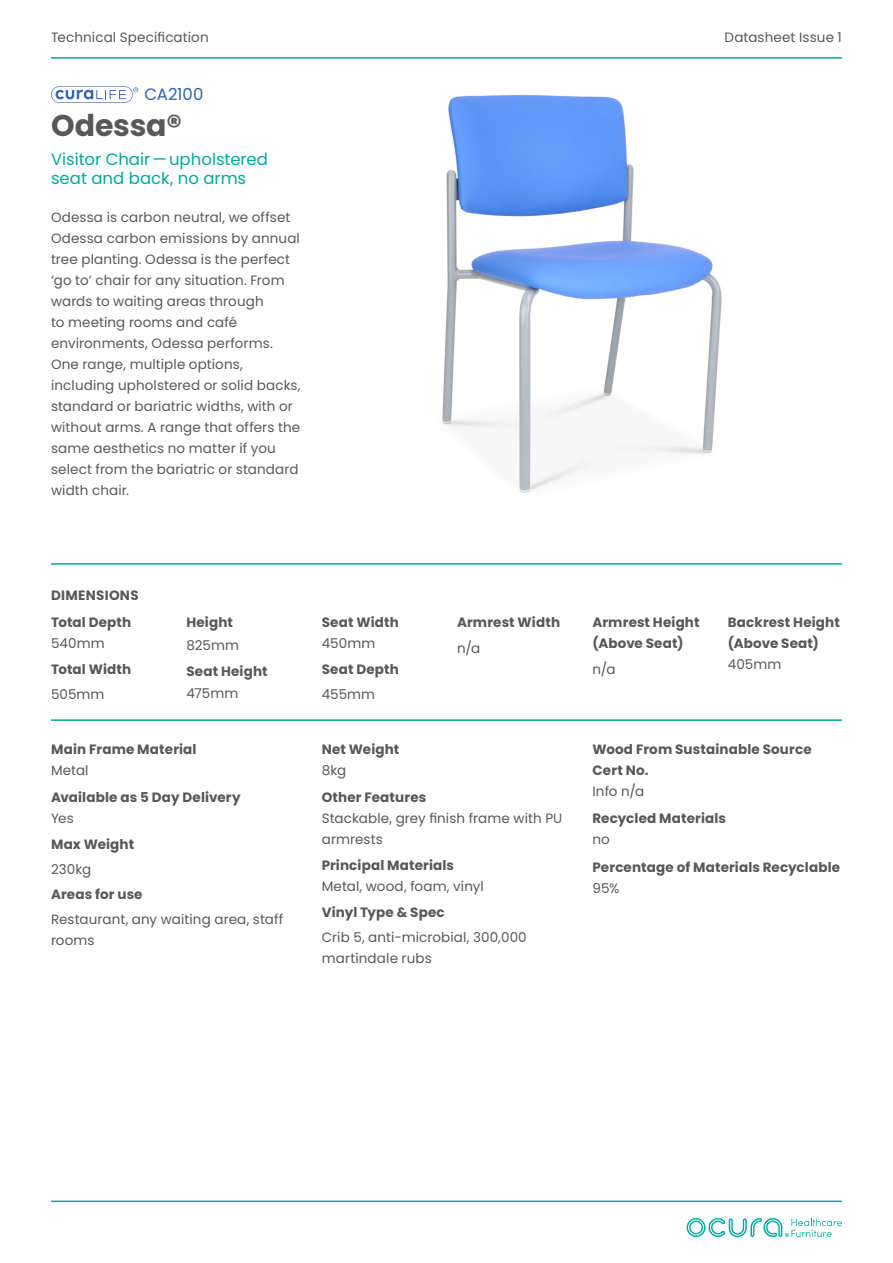
<style>
.page{position:relative;width:893px;height:1263px;background:#fff}
.page>*{position:absolute;margin:0;border:0;box-sizing:border-box;transform-origin:0 0}
.Heading_1{font:700 30px "Poppins";letter-spacing:-.005em;color:#57585a}
.Heading_2{font:16.5px/19.8px "Poppins";color:#00aa9b}
.Product_Code{font:16.5px "Poppins";color:#3361ad}
.Body_Copy{font:13.5px/21px "Poppins";letter-spacing:.01em;color:#57585a}
.Sub_Header{font:700 13.5px/21px "Poppins";letter-spacing:.01em;color:#57585a}
.Body_Copy-2{font:700 13.5px/21px "Poppins";letter-spacing:.01em;color:#57585a}
.Header_3{font:700 13.5px "Poppins";letter-spacing:.02em;color:#57585a}
</style>
<div class="page">
<hr style="left:51px;top:1200px;width:791px;height:2px;background:#00aa9b">
<hr style="left:51px;top:57px;width:791px;height:2px;background:#00aa9b">
<svg style="left:687px;top:1218px;width:155px;height:19px"></svg>
<hr style="left:51px;top:563px;width:791px;height:2px;background:#00aa9b">
<hr style="left:51px;top:719px;width:791px;height:2px;background:#00aa9b">
<svg style="left:51px;top:86px;width:87px;height:17px"></svg>
<img style="left:442px;top:95px;width:280px;height:398px">
<p class="Body_Copy" style="left:51px;top:27px;width:159px">Technical Specification</p>
<p class="Body_Copy" style="left:724px;top:27px;width:119px">Datasheet Issue 1</p>
<p class="Product_Code" style="left:145px;top:85px;width:60px">CA2100</p>
<p class="Heading_1" style="left:51px;top:108px;width:132px">Odessa®</p>
<p class="Heading_2" style="left:51px;top:149px;width:219px">Visitor Chair—upholstered seat and back, no arms</p>
<p class="Body_Copy" style="left:51px;top:207px;width:251px">Odessa is carbon neutral, we offset<br>Odessa carbon emissions by annual tree planting. Odessa is the perfect ‘go to’ chair for any situation. From wards to waiting areas through<br>to meeting rooms and café environments, Odessa performs.<br>One range, multiple options, including upholstered or solid backs, standard or bariatric widths, with or without arms. A range that offers the same aesthetics no matter if you select from the bariatric or standard width chair.</p>
<p class="Header_3" style="left:51px;top:587px;width:89px">DIMENSIONS</p>
<p class="Sub_Header" style="left:51px;top:612px;width:82px">Total Depth</p>
<p class="Body_Copy" style="left:51px;top:633px;width:55px">540mm</p>
<p class="Body_Copy-2" style="left:51px;top:658px;width:82px">Total Width</p>
<p class="Body_Copy" style="left:51px;top:684px;width:55px">505mm</p>
<p class="Body_Copy-2" style="left:186px;top:612px;width:48px">Height</p>
<p class="Body_Copy" style="left:186px;top:634px;width:54px">825mm</p>
<p class="Sub_Header" style="left:186px;top:660px;width:83px">Seat Height</p>
<p class="Body_Copy" style="left:186px;top:683px;width:53px">475mm</p>
<p class="Sub_Header" style="left:51px;top:739px;width:147px">Main Frame Material</p>
<p class="Body_Copy" style="left:51px;top:760px;width:39px">Metal</p>
<p class="Sub_Header" style="left:51px;top:787px;width:191px">Available as 5 Day Delivery</p>
<p class="Body_Copy" style="left:51px;top:808px;width:24px">Yes</p>
<p class="Body_Copy-2" style="left:51px;top:833px;width:85px">Max Weight</p>
<p class="Body_Copy" style="left:51px;top:859px;width:42px">230kg</p>
<p class="Body_Copy-2" style="left:51px;top:884px;width:93px">Areas for use</p>
<p class="Body_Copy" style="left:51px;top:909px;width:234px">Restaurant, any waiting area, staff rooms</p>
<p class="Sub_Header" style="left:322px;top:612px;width:79px">Seat Width</p>
<p class="Body_Copy" style="left:322px;top:633px;width:55px">450mm</p>
<p class="Body_Copy-2" style="left:322px;top:658px;width:79px">Seat Depth</p>
<p class="Body_Copy" style="left:322px;top:684px;width:55px">455mm</p>
<p class="Body_Copy-2" style="left:457px;top:612px;width:105px">Armrest Width</p>
<p class="Body_Copy" style="left:457px;top:637px;width:25px">n/a</p>
<p class="Sub_Header" style="left:322px;top:739px;width:79px">Net Weight</p>
<p class="Body_Copy" style="left:322px;top:760px;width:26px">8kg</p>
<p class="Sub_Header" style="left:322px;top:787px;width:106px">Other Features</p>
<p class="Body_Copy" style="left:322px;top:808px;width:242px">Stackable, grey finish frame with PU armrests</p>
<p class="Sub_Header" style="left:322px;top:855px;width:134px">Principal Materials</p>
<p class="Body_Copy" style="left:322px;top:876px;width:164px">Metal, wood, foam, vinyl</p>
<p class="Body_Copy-2" style="left:322px;top:901px;width:125px">Vinyl Type &amp; Spec</p>
<p class="Body_Copy" style="left:322px;top:927px;width:207px">Crib 5, anti-microbial, 300,000 martindale rubs</p>
<p class="Body_Copy-2" style="left:592px;top:612px;width:109px">Armrest Height (Above Seat)</p>
<p class="Body_Copy" style="left:592px;top:658px;width:25px">n/a</p>
<p class="Sub_Header" style="left:728px;top:612px;width:113px">Backrest Height (Above Seat)</p>
<p class="Body_Copy" style="left:728px;top:654px;width:55px">405mm</p>
<p class="Sub_Header" style="left:592px;top:739px;width:221px">Wood From Sustainable Source<br>Cert No.</p>
<p class="Body_Copy" style="left:592px;top:781px;width:53px">Info n/a</p>
<p class="Sub_Header" style="left:592px;top:808px;width:135px">Recycled Materials</p>
<p class="Body_Copy" style="left:592px;top:829px;width:19px">no</p>
<p class="Sub_Header" style="left:592px;top:857px;width:249px">Percentage of Materials Recyclable</p>
<p class="Body_Copy" style="left:592px;top:878px;width:28px">95%</p>
</div>
